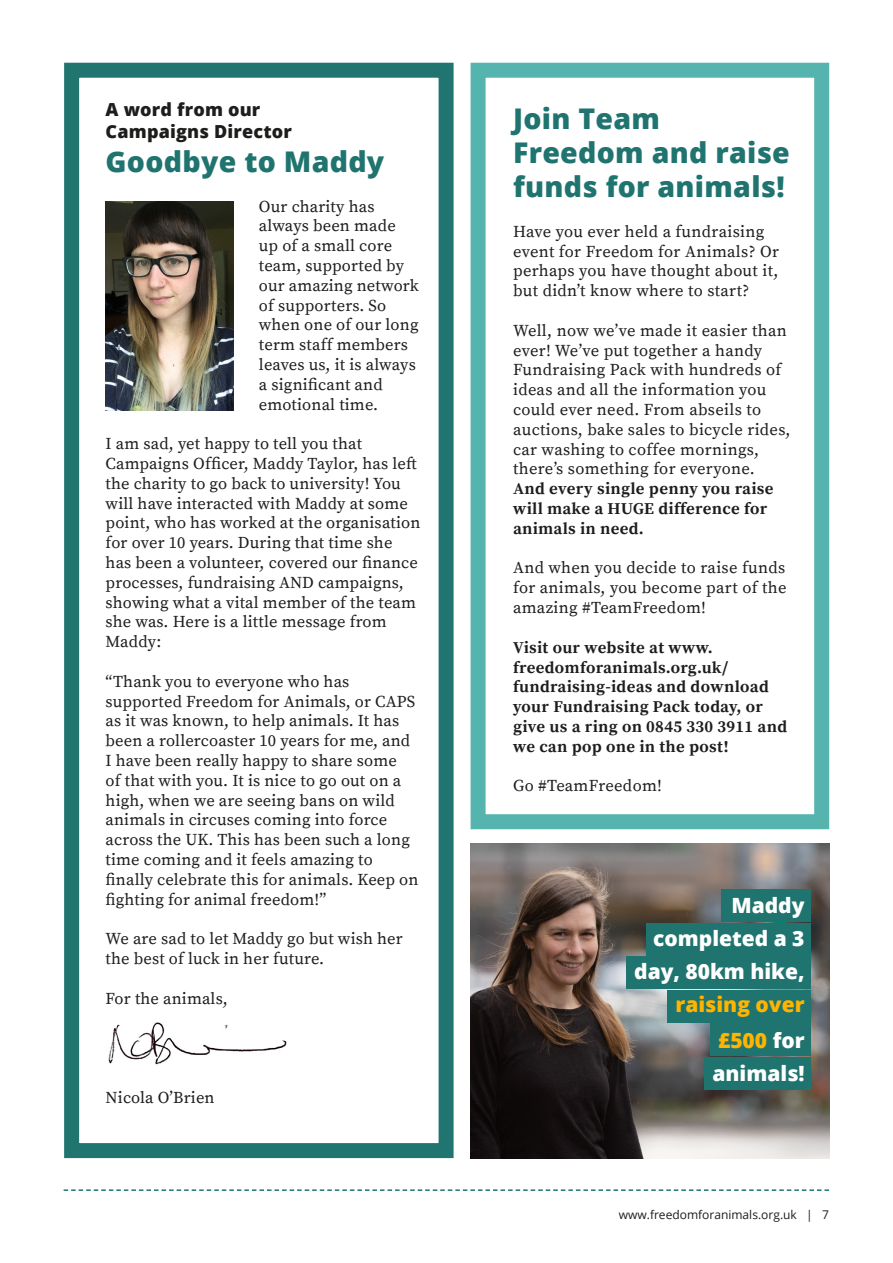
<style>
.page{position:relative;width:893px;height:1263px;background:#fff}
.page>*{position:absolute;margin:0;border:0;box-sizing:border-box;transform-origin:0 0}
.BODY{font:800 28.5px/34.2px "Open Sans";letter-spacing:.01em;color:#20746f}
.t1{font:800 21px/33px "Open Sans";color:#fff;text-align:right}
.t2{font:800 21px "Open Sans";color:#ffb400}
.t3{font:800 18px "Open Sans";letter-spacing:.01em;color:#1d1d1b}
.BODY-2{font:16.5px/19.8px "Source Serif Pro";letter-spacing:.01em;color:#1d1d1b}
.BODY-3{font:700 16.5px/19.8px "Source Serif Pro";letter-spacing:.02em;color:#1d1d1b}
.t4{font:12px "Open Sans";color:#1d1d1b}
.s1{font-weight:700}
.s2{color:#ffb400}
.s3{color:#fff}
</style>
<div class="page">
<svg style="left:64px;top:1189px;width:765px;height:2px"></svg>
<div style="left:471px;top:63px;width:358px;height:766px;border:15px solid #55b4ae"></div>
<img style="left:106px;top:201px;width:127px;height:209px">
<img style="left:108px;top:1022px;width:179px;height:43px">
<div style="left:64px;top:63px;width:390px;height:1095px;border:15px solid #207570"></div>
<img style="left:471px;top:843px;width:358px;height:315px">
<div style="left:721px;top:890px;width:90px;height:32px;background:#20746f"></div>
<div style="left:647px;top:923px;width:164px;height:32px;background:#20746f"></div>
<div style="left:627px;top:956px;width:184px;height:33px;background:#20746f"></div>
<div style="left:667px;top:990px;width:144px;height:32px;background:#20746f"></div>
<div style="left:711px;top:1023px;width:100px;height:33px;background:#20746f"></div>
<div style="left:704px;top:1057px;width:107px;height:32px;background:#20746f"></div>
<p class="t3" style="left:106px;top:96px;width:156px">A word from our</p>
<p class="t3" style="left:106px;top:118px;width:188px">Campaigns Director</p>
<p class="BODY" style="left:106px;top:143px;width:280px">Goodbye to Maddy</p>
<p class="BODY-2" style="left:259px;top:197px;width:162px">Our charity has always been made up of a small core team, supported by our amazing network of supporters. So when one of our long term staff members leaves us, it is always a significant and emotional time.</p>
<p class="BODY-2" style="left:106px;top:434px;width:316px">I am sad, yet happy to tell you that Campaigns Officer, Maddy Taylor, has left the charity to go back to university! You will have interacted with Maddy at some point, who has worked at the organisation for over 10 years. During that time she has been a volunteer, covered our finance processes, fundraising AND campaigns, showing what a vital member of the team she was. Here is a little message from Maddy:</p>
<p class="BODY-2" style="left:106px;top:672px;width:314px">“Thank you to everyone who has supported Freedom for Animals, or CAPS as it was known, to help animals. It has been a rollercoaster 10 years for me, and I have been really happy to share some<br>of that with you. It is nice to go out on a high, when we are seeing bans on wild animals in circuses coming into force across the UK. This has been such a long time coming and it feels amazing to finally celebrate this for animals. Keep on fighting for animal freedom!”</p>
<p class="BODY-2" style="left:106px;top:929px;width:299px">We are sad to let Maddy go but wish her the best of luck in her future.</p>
<p class="BODY-2" style="left:106px;top:989px;width:124px">For the animals,</p>
<p class="BODY-2" style="left:106px;top:1088px;width:111px">Nicola O’Brien</p>
<p class="BODY" style="left:513px;top:100px;width:278px">Join Team<br>Freedom and raise funds for animals!</p>
<p class="BODY-2" style="left:513px;top:222px;width:267px">Have you ever held a fundraising event for Freedom for Animals? Or perhaps you have thought about it, but didn’t know where to start?</p>
<p class="BODY-2" style="left:513px;top:321px;width:279px">Well, now we’ve made it easier than ever! We’ve put together a handy<br>Fundraising Pack with hundreds of ideas and all the information you could ever need. From abseils to auctions, bake sales to bicycle rides, car washing to coffee mornings, there’s something for everyone.<br><span class="s1">And every single penny you raise will make a HUGE difference for animals in need.</span></p>
<p class="BODY-2" style="left:513px;top:559px;width:275px;text-align:justify">And when you decide to raise funds for animals, you become part of the amazing #TeamFreedom!</p>
<p class="BODY-3" style="left:513px;top:638px;width:276px">Visit our website at www. freedomforanimals.org.uk/ fundraising-ideas and download your Fundraising Pack today, or give us a ring on 0845 330 3911 and we can pop one in the post!</p>
<p class="BODY-2" style="left:513px;top:776px;width:150px">Go #TeamFreedom!</p>
<p class="t1" style="left:731px;top:887px;width:75px">Maddy</p>
<p class="t1" style="left:634px;top:920px;width:172px">completed a 3 day, 80km hike, <span class="s2">raising over</span></p>
<p class="t2" style="left:718px;top:1024px;width:88px">£500 <span class="s3">for</span></p>
<p class="t1" style="left:712px;top:1055px;width:94px">animals!</p>
<p class="t4" style="left:619px;top:1206px;width:212px">www.freedomforanimals.org.uk | 7</p>
</div>
